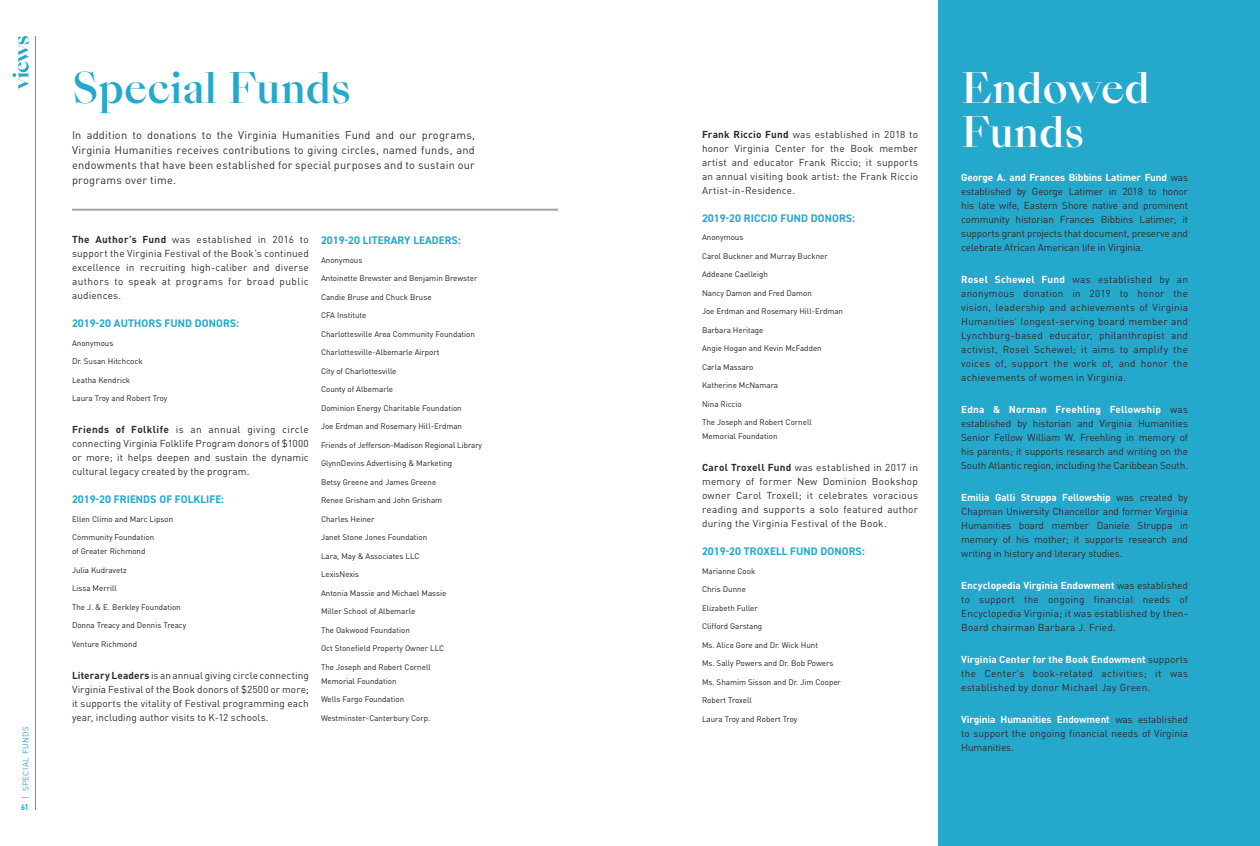
<style>
.page{position:relative;width:1260px;height:846px;background:#fff}
.page>*{position:absolute;margin:0;border:0;box-sizing:border-box;transform-origin:0 0}
.t1{font:500 40.8px "Sang Bleu Empire Trial";color:#24a9cd}
.t2{font:500 40.8px/44.1px "Sang Bleu Empire Trial";color:#fff}
.t3{font:11px/15px "DINOT";letter-spacing:.02em;color:#2a2d2f;text-align:justify}
.t4{font:700 11px "DIN2014";letter-spacing:.01em;color:#24a9cd}
.t5{font:10px/14px "DINOT";letter-spacing:.01em;color:#2a2d2f;text-align:justify}
.t6{font:8px/14px "DIN";color:#231f20}
.t7{font:8px "DINOT";letter-spacing:.06em;color:#24a9cd}
.t8{font:700 8px "DINOT";color:#24a9cd}
.s1{font-weight:700}
.s2{font-weight:700;color:#fff}
</style>
<div class="page">
<hr style="left:72px;top:209px;width:486px;height:2px;background:#2a2d2f">
<svg style="left:12px;top:36px;width:17px;height:54px"></svg>
<hr style="left:35px;top:36px;width:1px;height:774px;background:#24a9cd">
<div style="left:939px;top:0;width:321px;height:846px;background:#24a9cd"></div>
<p class="t7" style="left:19px;top:799px;width:74px;rotate:-90deg">| SPECIAL FUNDS</p>
<p class="t8" style="left:21px;top:801px;width:10px">61</p>
<p class="t1" style="left:72px;top:60px;width:280px">Special Funds</p>
<p class="t3" style="left:72px;top:126px;width:405px">In addition to donations to the Virginia Humanities Fund and our programs, Virginia Humanities receives contributions to giving circles, named funds, and endowments that have been established for special purposes and to sustain our programs over time.</p>
<p class="t5" style="left:72px;top:232px;width:238px"><span class="s1">The Author’s Fund</span> was established in 2016 to support the Virginia Festival of the Book’s continued excellence in recruiting high-caliber and diverse authors to speak at programs for broad public audiences.</p>
<p class="t4" style="left:72px;top:316px;width:169px">2019-20 AUTHORS FUND DONORS:</p>
<p class="t6" style="left:72px;top:336px;width:43px">Anonymous</p>
<p class="t6" style="left:72px;top:354px;width:72px">Dr. Susan Hitchcock</p>
<p class="t6" style="left:72px;top:373px;width:60px">Leatha Kendrick</p>
<p class="t6" style="left:72px;top:391px;width:97px">Laura Troy and Robert Troy</p>
<p class="t5" style="left:72px;top:422px;width:238px"><span class="s1">Friends of Folklife</span> is an annual giving circle connecting Virginia Folklife Program donors of $1000 or more; it helps deepen and sustain the dynamic cultural legacy created by the program.</p>
<p class="t4" style="left:72px;top:492px;width:154px">2019-20 FRIENDS OF FOLKLIFE:</p>
<p class="t6" style="left:72px;top:512px;width:103px">Ellen Climo and Marc Lipson</p>
<p class="t6" style="left:72px;top:530px;width:84px">Community Foundation of Greater Richmond</p>
<p class="t6" style="left:72px;top:563px;width:56px">Julia Kudravetz</p>
<p class="t6" style="left:72px;top:581px;width:46px">Lissa Merrill</p>
<p class="t6" style="left:72px;top:600px;width:110px">The J. &amp; E. Berkley Foundation</p>
<p class="t6" style="left:72px;top:618px;width:116px">Donna Treacy and Dennis Treacy</p>
<p class="t6" style="left:72px;top:637px;width:67px">Venture Richmond</p>
<p class="t5" style="left:72px;top:668px;width:238px"><span class="s1">Literary Leaders</span> is an annual giving circle connecting Virginia Festival of the Book donors of $2500 or more; it supports the vitality of Festival programming each year, including author visits to K-12 schools.</p>
<p class="t4" style="left:321px;top:233px;width:141px">2019-20 LITERARY LEADERS:</p>
<p class="t6" style="left:321px;top:253px;width:43px">Anonymous</p>
<p class="t6" style="left:321px;top:271px;width:158px">Antoinette Brewster and Benjamin Brewster</p>
<p class="t6" style="left:321px;top:290px;width:112px">Candie Bruse and Chuck Bruse</p>
<p class="t6" style="left:321px;top:308px;width:47px">CFA Institute</p>
<p class="t6" style="left:321px;top:327px;width:155px">Charlottesville Area Community Foundation</p>
<p class="t6" style="left:321px;top:345px;width:120px">Charlottesville-Albemarle Airport</p>
<p class="t6" style="left:321px;top:364px;width:77px">City of Charlottesville</p>
<p class="t6" style="left:321px;top:382px;width:74px">County of Albemarle</p>
<p class="t6" style="left:321px;top:401px;width:142px">Dominion Energy Charitable Foundation</p>
<p class="t6" style="left:321px;top:419px;width:143px">Joe Erdman and Rosemary Hill-Erdman</p>
<p class="t6" style="left:321px;top:438px;width:163px">Friends of Jefferson-Madison Regional Library</p>
<p class="t6" style="left:321px;top:456px;width:133px">GlynnDevins Advertising &amp; Marketing</p>
<p class="t6" style="left:321px;top:475px;width:117px">Betsy Greene and James Greene</p>
<p class="t6" style="left:321px;top:493px;width:123px">Renee Grisham and John Grisham</p>
<p class="t6" style="left:321px;top:512px;width:55px">Charles Heiner</p>
<p class="t6" style="left:321px;top:530px;width:108px">Janet Stone Jones Foundation</p>
<p class="t6" style="left:321px;top:549px;width:100px">Lara, May &amp; Associates LLC</p>
<p class="t6" style="left:321px;top:567px;width:40px">LexisNexis</p>
<p class="t6" style="left:321px;top:586px;width:127px">Antonia Massie and Michael Massie</p>
<p class="t6" style="left:321px;top:604px;width:96px">Miller School of Albemarle</p>
<p class="t6" style="left:321px;top:623px;width:90px">The Oakwood Foundation</p>
<p class="t6" style="left:321px;top:641px;width:125px">Oct Stonefield Property Owner LLC</p>
<p class="t6" style="left:321px;top:660px;width:111px">The Joseph and Robert Cornell<br>Memorial Foundation</p>
<p class="t6" style="left:321px;top:692px;width:85px">Wells Fargo Foundation</p>
<p class="t6" style="left:321px;top:711px;width:111px">Westminster-Canterbury Corp.</p>
<p class="t5" style="left:702px;top:126px;width:218px"><span class="s1">Frank Riccio Fund</span> was established in 2018 to honor Virginia Center for the Book member artist and educator Frank Riccio; it supports an annual visiting book artist: the Frank Riccio Artist-in-Residence.</p>
<p class="t4" style="left:702px;top:210px;width:155px">2019-20 RICCIO FUND DONORS:</p>
<p class="t6" style="left:702px;top:230px;width:43px">Anonymous</p>
<p class="t6" style="left:702px;top:249px;width:127px">Carol Buckner and Murray Buckner</p>
<p class="t6" style="left:702px;top:267px;width:67px">Addeane Caelleigh</p>
<p class="t6" style="left:702px;top:286px;width:111px">Nancy Damon and Fred Damon</p>
<p class="t6" style="left:702px;top:304px;width:143px">Joe Erdman and Rosemary Hill-Erdman</p>
<p class="t6" style="left:702px;top:323px;width:63px">Barbara Heritage</p>
<p class="t6" style="left:702px;top:341px;width:121px">Angie Hogan and Kevin McFadden</p>
<p class="t6" style="left:702px;top:360px;width:53px">Carla Massaro</p>
<p class="t6" style="left:702px;top:378px;width:78px">Katherine McNamara</p>
<p class="t6" style="left:702px;top:397px;width:41px">Nina Riccio</p>
<p class="t6" style="left:702px;top:415px;width:111px">The Joseph and Robert Cornell<br>Memorial Foundation</p>
<p class="t5" style="left:702px;top:460px;width:218px"><span class="s1">Carol Troxell Fund</span> was established in 2017 in memory of former New Dominion Bookshop owner Carol Troxell; it celebrates voracious reading and supports a solo featured author during the Virginia Festival of the Book.</p>
<p class="t4" style="left:702px;top:544px;width:164px">2019-20 TROXELL FUND DONORS:</p>
<p class="t6" style="left:702px;top:564px;width:55px">Marianne Cook</p>
<p class="t6" style="left:702px;top:582px;width:46px">Chris Dunne</p>
<p class="t6" style="left:702px;top:601px;width:57px">Elizabeth Fuller</p>
<p class="t6" style="left:702px;top:619px;width:62px">Clifford Garstang</p>
<p class="t6" style="left:702px;top:638px;width:118px">Ms. Alice Gore and Dr. Wick Hunt</p>
<p class="t6" style="left:702px;top:656px;width:133px">Ms. Sally Powers and Dr. Bob Powers</p>
<p class="t6" style="left:702px;top:675px;width:140px">Ms. Shamim Sisson and Dr. Jim Cooper</p>
<p class="t6" style="left:702px;top:693px;width:51px">Robert Troxell</p>
<p class="t6" style="left:702px;top:712px;width:97px">Laura Troy and Robert Troy</p>
<p class="t2" style="left:961px;top:67px;width:191px">Endowed<br>Funds</p>
<p class="t5" style="left:961px;top:170px;width:228px"><span class="s2">George A. and Frances Bibbins Latimer Fund</span> was established by George Latimer in 2018 to honor his late wife, Eastern Shore native and prominent community historian Frances Bibbins Latimer; it supports grant projects that document, preserve and celebrate African American life in Virginia.</p>
<p class="t5" style="left:961px;top:272px;width:228px"><span class="s2">Rosel Schewel Fund</span> was established by an anonymous donation in 2019 to honor the vision, leadership and achievements of Virginia Humanities’ longest-serving board member and Lynchburg-based educator, philanthropist and activist, Rosel Schewel; it aims to amplify the voices of, support the work of, and honor the achievements of women in Virginia.</p>
<p class="t5" style="left:961px;top:402px;width:228px"><span class="s2">Edna &amp; Norman Freehling Fellowship</span> was established by historian and Virginia Humanities Senior Fellow William W. Freehling in memory of his parents; it supports research and writing on the South Atlantic region, including the Caribbean South.</p>
<p class="t5" style="left:961px;top:490px;width:228px"><span class="s2">Emilia Galli Struppa Fellowship</span> was created by Chapman University Chancellor and former Virginia Humanities board member Daniele Struppa in memory of his mother; it supports research and writing in history and literary studies.</p>
<p class="t5" style="left:961px;top:578px;width:228px"><span class="s2">Encyclopedia Virginia Endowment</span> was established to support the ongoing financial needs of Encyclopedia Virginia; it was established by then-Board chairman Barbara J. Fried.</p>
<p class="t5" style="left:961px;top:652px;width:228px"><span class="s2">Virginia Center for the Book Endowment</span> supports the Center's book-related activities; it was established by donor Michael Jay Green.</p>
<p class="t5" style="left:961px;top:712px;width:228px"><span class="s2">Virginia Humanities Endowment</span> was established to support the ongoing financial needs of Virginia Humanities.</p>
</div>
